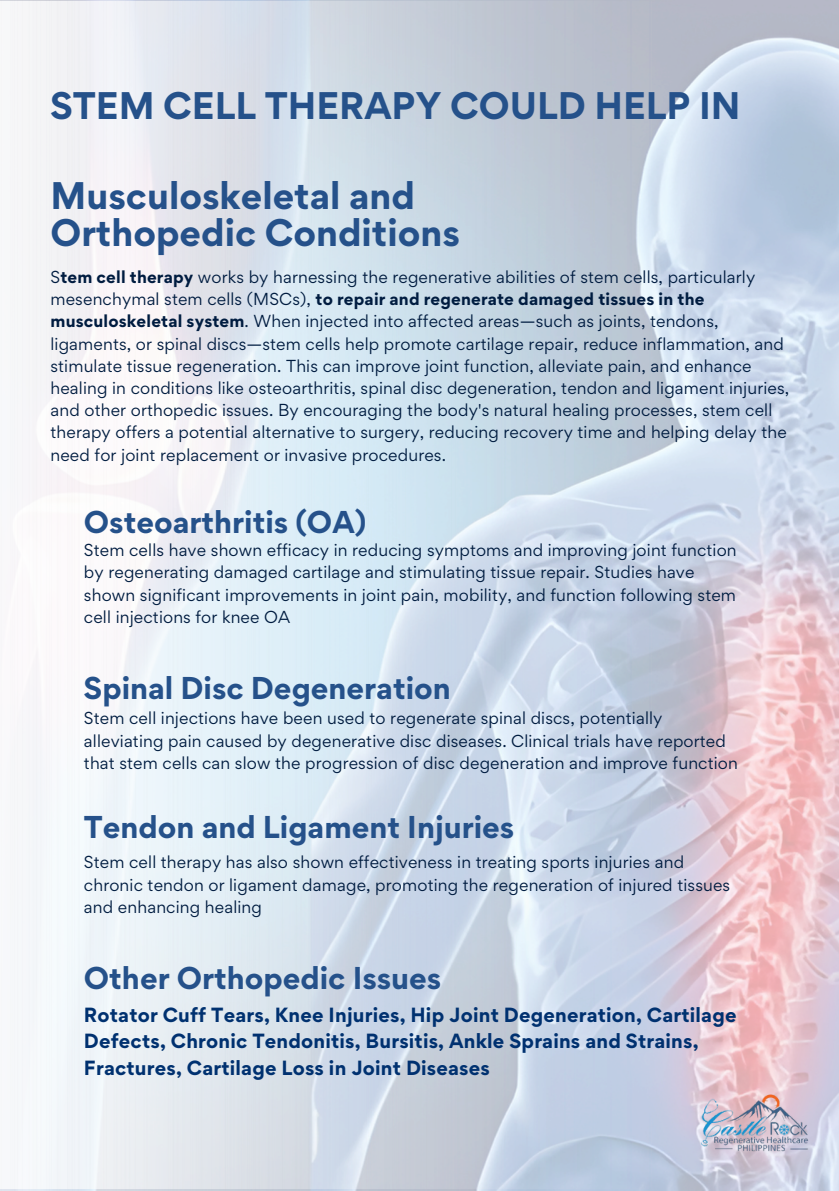
<style>
.page{position:relative;width:839px;height:1191px;background:#fff}
.page>*{position:absolute;margin:0;border:0;box-sizing:border-box;transform-origin:0 0}
.t1{font:700 34.4px/36.8px "Gordita";color:#25518a}
.t2{font:700 28.2px "Gordita";color:#25518a}
.t3{font:700 18.4px/26.4px "Gordita";letter-spacing:.01em;color:#003170}
.t4{font:15.4px/22.2px "Gordita";letter-spacing:.01em;color:#001c40}
.s1{font-weight:700}
</style>
<div class="page">
<img style="left:684px;top:0;width:154px;height:1191px">
<img style="left:684px;top:2px;width:71px;height:1186px">
<img style="left:0;top:0;width:684px;height:1191px">
<img style="left:695px;top:1083px;width:121px;height:78px">
<p class="t1" style="left:50px;top:87px;width:691px">STEM CELL THERAPY COULD HELP IN</p>
<p class="t1" style="left:50px;top:177px;width:411px">Musculoskeletal and<br>Orthopedic Conditions</p>
<p class="t4" style="left:50px;top:266px;width:740px">S<span class="s1">tem cell therapy</span> works by harnessing the regenerative abilities of stem cells, particularly mesenchymal stem cells (MSCs), <span class="s1">to repair and regenerate damaged tissues in the musculoskeletal system</span>. When injected into affected areas—such as joints, tendons, ligaments, or spinal discs—stem cells help promote cartilage repair, reduce inflammation, and stimulate tissue regeneration. This can improve joint function, alleviate pain, and enhance healing in conditions like osteoarthritis, spinal disc degeneration, tendon and ligament injuries, and other orthopedic issues. By encouraging the body's natural healing processes, stem cell therapy offers a potential alternative to surgery, reducing recovery time and helping delay the need for joint replacement or invasive procedures.</p>
<h2 class="t2" style="left:84px;top:503px;width:284px">Osteoarthritis (OA)</h2>
<h3 class="t4" style="left:84px;top:539px;width:654px">Stem cells have shown efficacy in reducing symptoms and improving joint function by regenerating damaged cartilage and stimulating tissue repair. Studies have shown significant improvements in joint pain, mobility, and function following stem cell injections for knee OA</h3>
<h3 class="t2" style="left:84px;top:669px;width:368px">Spinal Disc Degeneration</h3>
<h3 class="t4" style="left:84px;top:707px;width:655px">Stem cell injections have been used to regenerate spinal discs, potentially alleviating pain caused by degenerative disc diseases. Clinical trials have reported that stem cells can slow the progression of disc degeneration and improve function</h3>
<h3 class="t2" style="left:84px;top:808px;width:432px">Tendon and Ligament Injuries</h3>
<p class="t4" style="left:84px;top:851px;width:647px">Stem cell therapy has also shown effectiveness in treating sports injuries and chronic tendon or ligament damage, promoting the regeneration of injured tissues and enhancing healing</p>
<p class="t2" style="left:84px;top:959px;width:359px">Other Orthopedic Issues</p>
<p class="t3" style="left:84px;top:1001px;width:654px">Rotator Cuff Tears, Knee Injuries, Hip Joint Degeneration, Cartilage<br>Defects, Chronic Tendonitis, Bursitis, Ankle Sprains and Strains,<br>Fractures, Cartilage Loss in Joint Diseases</p>
</div>
